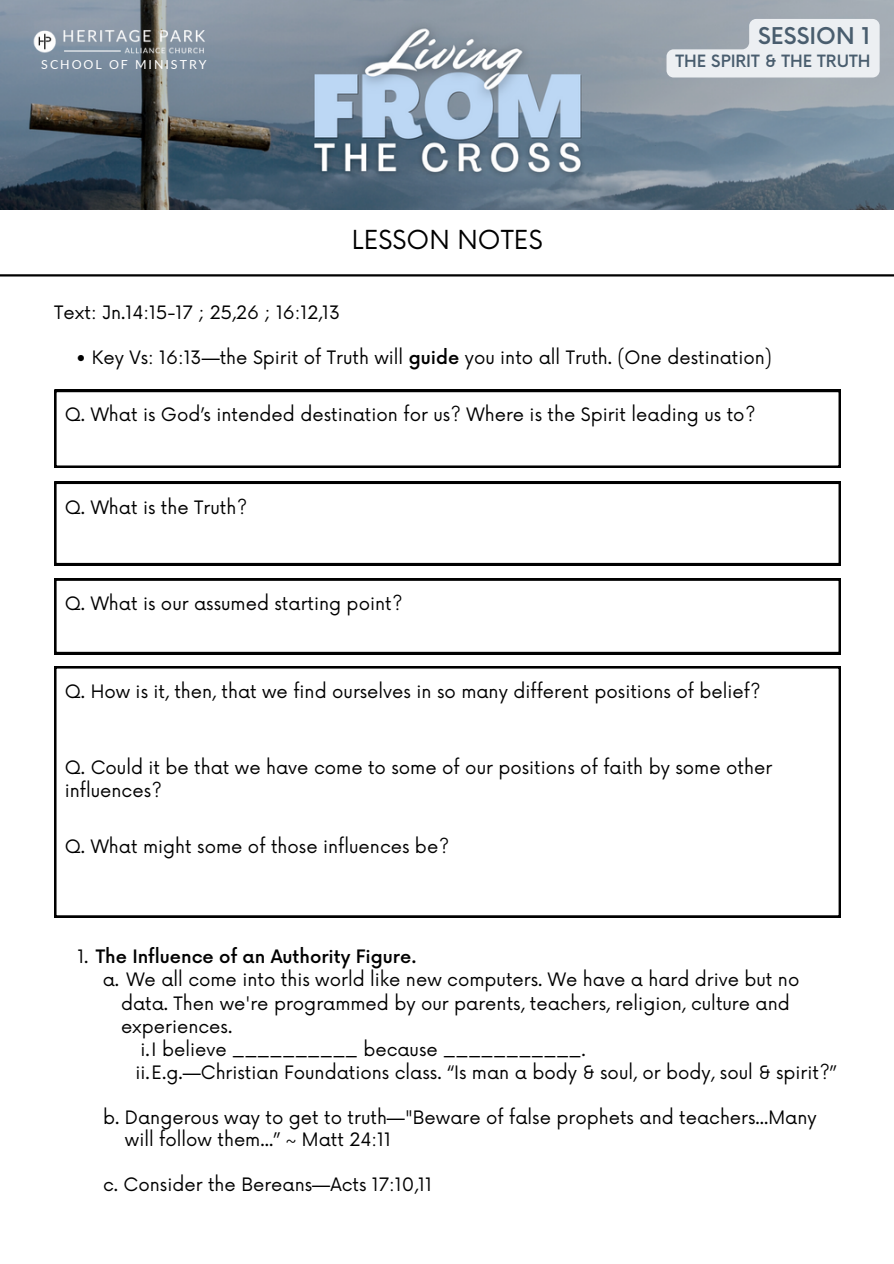
<style>
.page{position:relative;width:894px;height:1264px;background:#fff}
.page>*{position:absolute;margin:0;border:0;box-sizing:border-box;transform-origin:0 0}
.t1{font:25.5px "Now";color:#000}
.t2{font:500 22.5px "Now";color:#495d6e}
.t3{font:18px/23.1px "Now";color:#000}
.t4{font:500 18px "Now";color:#000}
.t5{font:500 16.5px "Now";color:#495d6e}
.t6{font:12.45px "Lato";letter-spacing:.155em;color:#fff}
.s1{font-weight:500}
.s2{font-weight:400}
</style>
<div class="page">
<svg style="left:54px;top:390px;width:786px;height:77px"></svg>
<svg style="left:54px;top:482px;width:786px;height:83px"></svg>
<hr style="left:0;top:274px;width:893px;height:2px;background:#000">
<img style="left:0;top:0;width:893px;height:209px">
<svg style="left:666px;top:19px;width:213px;height:58px;background:#dadee3"></svg>
<img style="left:25px;top:0;width:198px;height:140px">
<svg style="left:54px;top:578px;width:786px;height:76px"></svg>
<svg style="left:54px;top:666px;width:786px;height:251px"></svg>
<p class="t6" style="left:41px;top:57px;width:167px">SCHOOL OF MINISTRY</p>
<p class="t1" style="left:352px;top:226px;width:192px">LESSON NOTES</p>
<p class="t2" style="left:757px;top:23px;width:114px">SESSION 1</p>
<p class="t5" style="left:675px;top:52px;width:196px">THE SPIRIT &amp; THE TRUTH</p>
<p class="t3" style="left:54px;top:302px;width:287px">Text: Jn.14:15-17 ; 25,26 ; 16:12,13</p>
<p class="t3" style="left:76px;top:347px;width:697px">• Key Vs: 16:13—the Spirit of Truth will <span class="s1">guide</span> you into all Truth. (One destination)</p>
<p class="t3" style="left:65px;top:404px;width:692px">Q. What is God’s intended destination for us? Where is the Spirit leading us to?</p>
<p class="t3" style="left:65px;top:496px;width:184px">Q. What is the Truth?</p>
<p class="t3" style="left:65px;top:593px;width:339px">Q. What is our assumed starting point?</p>
<p class="t3" style="left:65px;top:681px;width:697px">Q. How is it, then, that we find ourselves in so many different positions of belief?</p>
<p class="t3" style="left:65px;top:757px;width:708px;line-height:22.5px">Q. Could it be that we have come to some of our positions of faith by some other influences?</p>
<p class="t3" style="left:65px;top:836px;width:386px">Q. What might some of those influences be?</p>
<p class="t4" style="left:77px;top:946px;width:340px"><span class="s2">1.</span> The Influence of an Authority Figure.</p>
<p class="t3" style="left:121px;top:969px;width:679px;text-indent:-18px">a. We all come into this world like new computers. We have a hard drive but no data. Then we're programmed by our parents, teachers, religion, culture and experiences.</p>
<p class="t3" style="left:140px;top:1039px;width:446px">i.I believe __________ because ___________.</p>
<p class="t3" style="left:135px;top:1061px;width:702px">ii.E.g.—Christian Foundations class. “Is man a body &amp; soul, or body, soul &amp; spirit?”</p>
<p class="t3" style="left:103px;top:1106px;width:714px">b. Dangerous way to get to truth—"Beware of false prophets and teachers...Many</p>
<p class="t3" style="left:125px;top:1129px;width:267px">will follow them...” ~ Matt 24:11</p>
<p class="t3" style="left:103px;top:1174px;width:330px">c. Consider the Bereans—Acts 17:10,11</p>
</div>
